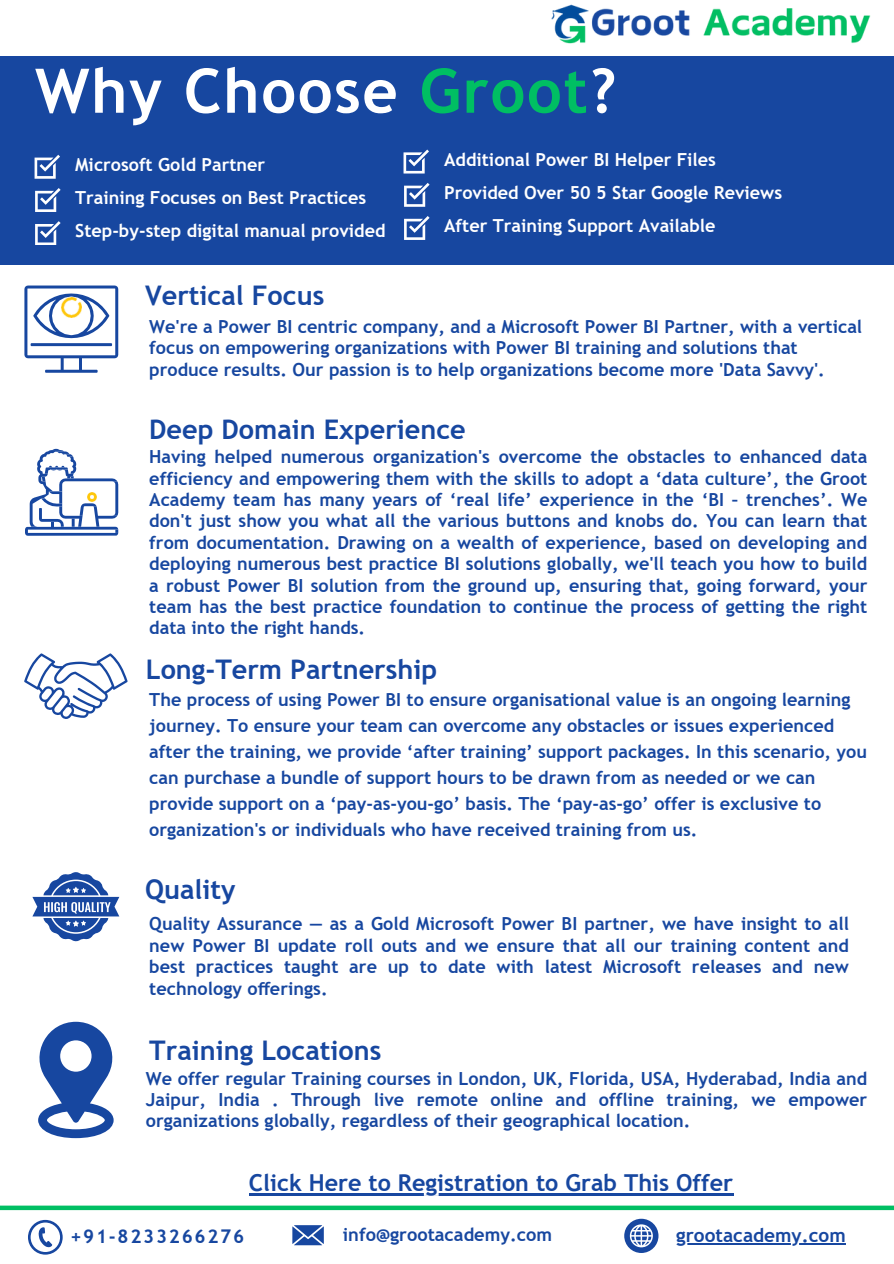
<style>
.page{position:relative;width:894px;height:1264px;background:#fff}
.page>*{position:absolute;margin:0;border:0;box-sizing:border-box;transform-origin:0 0}
.t1{font:700 61.5px "Trebuchet MS";letter-spacing:.03em;color:#fff}
.t2{font:700 27px "Trebuchet MS";color:#1747a0}
.t3{font:700 23.25px "Trebuchet MS";color:#1747a0}
.t4{font:700 19.05px "Trebuchet MS";color:#1747a0}
.t5{font:700 18.9px "Trebuchet MS";letter-spacing:.095em;color:#1747a0}
.t6{font:700 18.15px "Trebuchet MS";color:#1747a0}
.t7{font:700 18px/21.3px "Trebuchet MS";color:#1747a0;text-align:justify}
.t8{font:700 18px/32.7px "Trebuchet MS";color:#fff}
.s1{color:#00bf63}
</style>
<div class="page">
<div style="left:0;top:56px;width:893px;height:209px;background:#1747a0"></div>
<svg style="left:24px;top:285px;width:94px;height:88px"></svg>
<img style="left:61px;top:297px;width:21px;height:20px">
<svg style="left:25px;top:449px;width:93px;height:86px"></svg>
<svg style="left:35px;top:155px;width:25px;height:23px"></svg>
<svg style="left:35px;top:188px;width:26px;height:23px"></svg>
<svg style="left:35px;top:221px;width:26px;height:24px"></svg>
<svg style="left:403px;top:149px;width:26px;height:24px"></svg>
<svg style="left:404px;top:183px;width:25px;height:23px"></svg>
<svg style="left:404px;top:216px;width:25px;height:23px"></svg>
<svg style="left:292px;top:1225px;width:32px;height:20px"></svg>
<svg style="left:28px;top:1219px;width:35px;height:35px"></svg>
<svg style="left:624px;top:1218px;width:33px;height:34px"></svg>
<hr style="left:676px;top:1242px;width:169px;height:2px;background:#1747a0">
<div style="left:0;top:1205px;width:893px;height:5px;background:#00bf63"></div>
<svg style="left:24px;top:653px;width:104px;height:66px"></svg>
<svg style="left:32px;top:872px;width:87px;height:69px"></svg>
<svg style="left:38px;top:1021px;width:76px;height:117px"></svg>
<img style="left:551px;top:4px;width:320px;height:40px">
<hr style="left:249px;top:1192px;width:484px;height:3px;background:#1747a0">
<p class="t1" style="left:35px;top:55px;width:582px">Why Choose <span class="s1">Groot</span>?</p>
<p class="t8" style="left:75px;top:149px;width:191px">Microsoft Gold Partner</p>
<p class="t8" style="left:75px;top:181px;width:292px">Training Focuses on Best Practices</p>
<p class="t8" style="left:75px;top:214px;width:312px">Step-by-step digital manual provided</p>
<p class="t2" style="left:145px;top:279px;width:181px">Vertical Focus</p>
<p class="t8" style="left:444px;top:143px;width:339px">Additional Power BI Helper Files<br>Provided Over 50 5 Star Google Reviews<br>After Training Support Available</p>
<p class="t7" style="left:149px;top:316px;width:714px;text-align:left">We're a Power BI centric company, and a Microsoft Power BI Partner, with a vertical focus on empowering organizations with Power BI training and solutions that produce results. Our passion is to help organizations become more 'Data Savvy'.</p>
<p class="t2" style="left:149px;top:413px;width:318px">Deep Domain Experience</p>
<p class="t7" style="left:149px;top:446px;width:719px">Having helped numerous organization's overcome the obstacles to enhanced data efficiency and empowering them with the skills to adopt a ‘data culture’, the Groot Academy team has many years of ‘real life’ experience in the ‘BI – trenches’. We don't just show you what all the various buttons and knobs do. You can learn that from documentation. Drawing on a wealth of experience, based on developing and deploying numerous best practice BI solutions globally, we'll teach you how to build a robust Power BI solution from the ground up, ensuring that, going forward, your team has the best practice foundation to continue the process of getting the right data into the right hands.</p>
<h2 class="t2" style="left:146px;top:653px;width:293px">Long-Term Partnership</h2>
<h2 class="t7" style="left:149px;top:686px;width:719px;line-height:25.8px;text-align:left">The process of using Power BI to ensure organisational value is an ongoing learning journey. To ensure your team can overcome any obstacles or issues experienced after the training, we provide ‘after training’ support packages. In this scenario, you can purchase a bundle of support hours to be drawn from as needed or we can provide support on a ‘pay-as-you-go’ basis. The ‘pay-as-go’ offer is exclusive to organization's or individuals who have received training from us.</h2>
<h2 class="t2" style="left:145px;top:874px;width:92px">Quality</h2>
<p class="t7" style="left:149px;top:913px;width:701px">Quality Assurance — as a Gold Microsoft Power BI partner, we have insight to all new Power BI update roll outs and we ensure that all our training content and best practices taught are up to date with latest Microsoft releases and new technology offerings.</p>
<p class="t2" style="left:149px;top:1034px;width:233px">Training Locations</p>
<p class="t7" style="left:146px;top:1067px;width:722px">We offer regular Training courses in London, UK, Florida, USA, Hyderabad, India and Jaipur, India . Through live remote online and offline training, we empower organizations globally, regardless of their geographical location.</p>
<p class="t3" style="left:249px;top:1168px;width:485px">Click Here to Registration to Grab This Offer</p>
<p class="t5" style="left:70px;top:1225px;width:175px">+91-8233266276</p>
<p class="t6" style="left:343px;top:1223px;width:211px">info@grootacademy.com</p>
<p class="t4" style="left:676px;top:1223px;width:171px">grootacademy.com</p>
</div>
